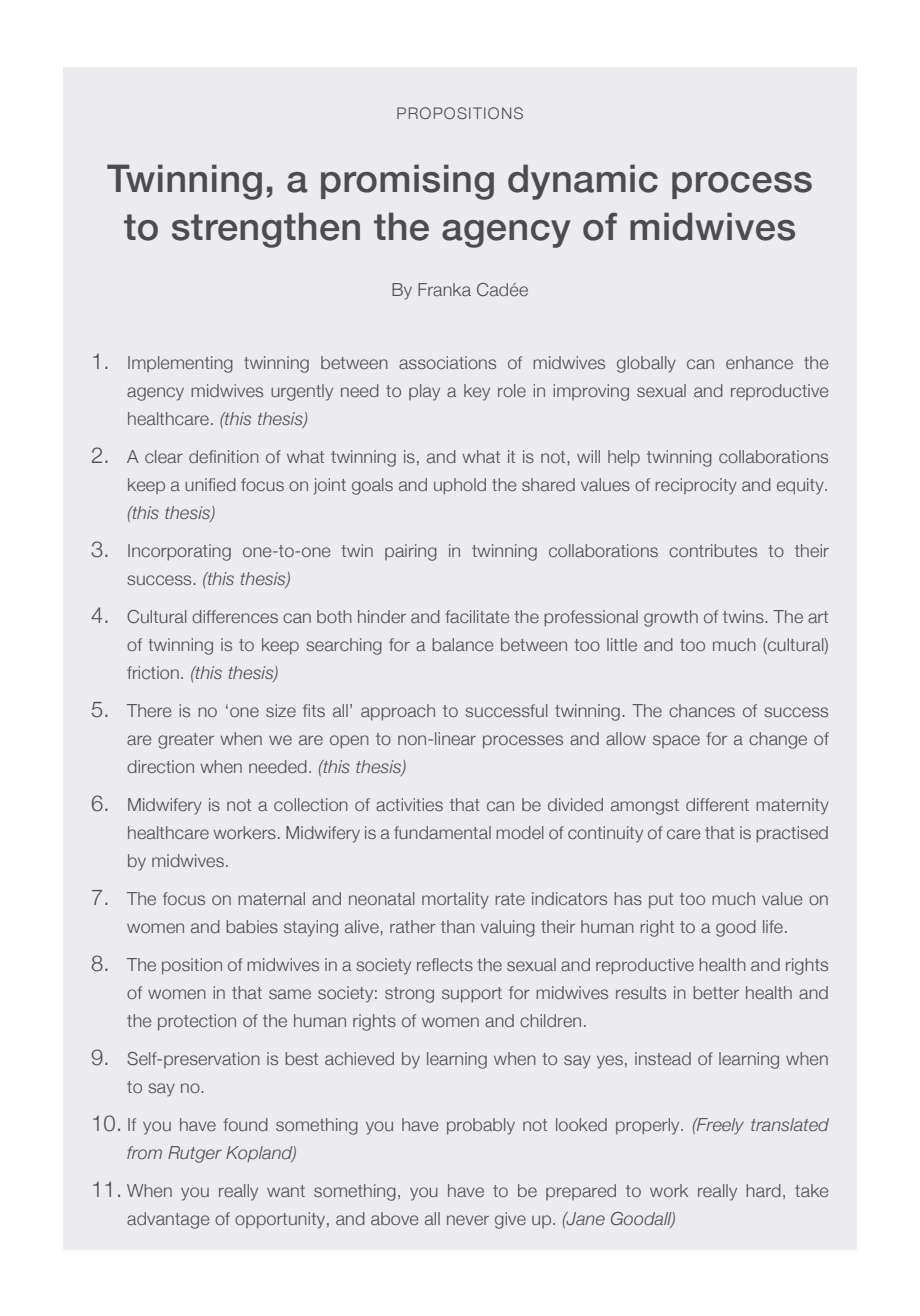
<style>
.page{position:relative;width:920px;height:1316px;background:#fff}
.page>*{position:absolute;margin:0;border:0;box-sizing:border-box;transform-origin:0 0}
.t1{font:500 38px/48px "Helvetica Neue";letter-spacing:.01em;color:#4b4c4d;text-align:center}
.t2{font:300 18px/28px "Helvetica Neue";letter-spacing:.01em;color:#4b4c4d;text-align:justify}
.t3{font:italic 300 18px "Helvetica Neue";letter-spacing:.01em;color:#4b4c4d}
.t4{font:300 16px "Helvetica Neue";letter-spacing:.075em;color:#4b4c4d}
.s1{font-size:22px}
.s2{font-style:italic}
</style>
<div class="page">
<div style="left:63px;top:67px;width:793px;height:1182px;background:#ececee"></div>
<p class="t4" style="left:396px;top:100px;width:129px">PROPOSITIONS</p>
<h1 class="t1" style="left:107px;top:152px;width:707px">Twinning, a promising dynamic process to strengthen the agency of midwives</h1>
<p class="t2" style="left:391px;top:274px;width:138px">By Franka Cadée</p>
<p class="t2" style="left:127px;top:347px;width:703px;text-indent:-36px"><span class="s1">1.</span> Implementing twinning between associations of midwives globally can enhance the agency midwives urgently need to play a key role in improving sexual and reproductive healthcare. <span class="s2">(this thesis)</span></p>
<p class="t2" style="left:91px;top:441px;width:739px;text-align:right"><span class="s1">2.</span> A clear definition of what twinning is, and what it is not, will help twinning collaborations keep a unified focus on joint goals and uphold the shared values of reciprocity and equity.</p>
<p class="t3" style="left:127px;top:498px;width:90px">(this thesis)</p>
<p class="t2" style="left:127px;top:535px;width:703px;text-indent:-36px"><span class="s1">3.</span> Incorporating one-to-one twin pairing in twinning collaborations contributes to their success. <span class="s2">(this thesis)</span></p>
<p class="t2" style="left:127px;top:601px;width:703px;text-indent:-36px"><span class="s1">4.</span> Cultural differences can both hinder and facilitate the professional growth of twins. The art of twinning is to keep searching for a balance between too little and too much (cultural) friction. <span class="s2">(this thesis)</span></p>
<p class="t2" style="left:127px;top:695px;width:703px;text-indent:-36px"><span class="s1">5.</span> There is no ‘one size fits all’ approach to successful twinning. The chances of success are greater when we are open to non-linear processes and allow space for a change of direction when needed. <span class="s2">(this thesis)</span></p>
<p class="t2" style="left:127px;top:789px;width:703px;text-indent:-36px"><span class="s1">6.</span> Midwifery is not a collection of activities that can be divided amongst different maternity healthcare workers. Midwifery is a fundamental model of continuity of care that is practised by midwives.</p>
<p class="t2" style="left:91px;top:883px;width:739px;text-align:center"><span class="s1">7.</span> The focus on maternal and neonatal mortality rate indicators has put too much value on women and babies staying alive, rather than valuing their human right to a good life.</p>
<p class="t2" style="left:127px;top:949px;width:703px;text-indent:-36px"><span class="s1">8.</span> The position of midwives in a society reflects the sexual and reproductive health and rights of women in that same society: strong support for midwives results in better health and the protection of the human rights of women and children.</p>
<p class="t2" style="left:127px;top:1043px;width:703px;text-indent:-36px"><span class="s1">9.</span> Self-preservation is best achieved by learning when to say yes, instead of learning when to say no.</p>
<p class="t2" style="left:127px;top:1109px;width:703px;text-indent:-36px"><span class="s1">10.</span> If you have found something you have probably not looked properly. <span class="s2">(Freely translated from Rutger Kopland)</span></p>
<p class="t2" style="left:127px;top:1175px;width:703px;text-indent:-36px"><span class="s1">11.</span> When you really want something, you have to be prepared to work really hard, take advantage of opportunity, and above all never give up. <span class="s2">(Jane Goodall)</span></p>
</div>
